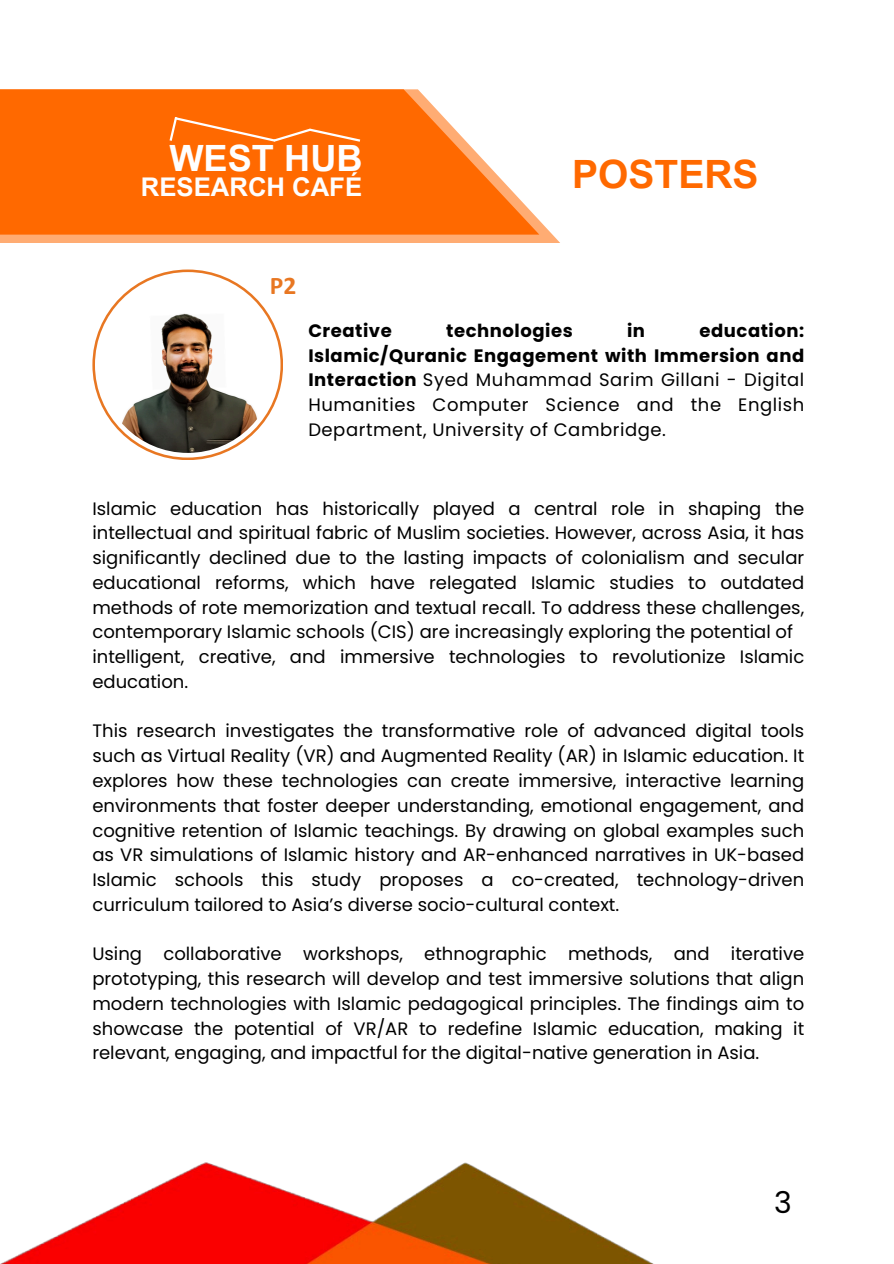
<style>
.page{position:relative;width:894px;height:1264px;background:#fff}
.page>*{position:absolute;margin:0;border:0;box-sizing:border-box;transform-origin:0 0}
.t1{font:700 39px "Arial MT Pro";color:#ff6900}
.t2{font:700 36.3px "Arial MT Pro";color:#fefefe}
.t3{font:30px "Poppins";color:#000}
.t4{font:700 25.8px "Arial MT Pro";color:#fefefe}
.t5{font:700 25.5px "Calibri";color:#e87722}
.t6{font:18px/24.8px "Poppins";color:#000;text-align:justify}
.t7{font:700 18px "Poppins";letter-spacing:.03em;color:#000}
.s1{font-weight:700}
</style>
<div class="page">
<svg style="left:92px;top:269px;width:191px;height:191px"></svg>
<div style="left:95px;top:272px;width:185px;height:185px;background:#fff;border-radius:50%"></div>
<img style="left:100px;top:277px;width:176px;height:176px;border-radius:50%">
<div style="left:0;top:220px;width:560px;height:23px;background:#ffac73"></div>
<svg style="left:0;top:89px;width:539px;height:146px;fill:#ff6900"></svg>
<svg style="left:168px;top:114px;width:194px;height:29px"></svg>
<img style="left:2px;top:444px;width:650px;height:819px">
<p class="t2" style="left:169px;top:145px;width:195px">WEST HUB</p>
<p class="t4" style="left:141px;top:177px;width:223px">RESEARCH CAFÉ</p>
<p class="t5" style="left:270px;top:275px;width:28px">P2</p>
<h2 class="t1" style="left:572px;top:159px;width:188px">POSTERS</h2>
<p class="t7" style="left:308px;top:318px;width:85px">Creative</p>
<p class="t7" style="left:446px;top:318px;width:128px">technologies</p>
<p class="t7" style="left:627px;top:318px;width:19px">in</p>
<p class="t6" style="left:308px;top:318px;width:497px;text-indent:391px"><span class="s1">education:<br>Islamic/Quranic Engagement with Immersion and Interaction</span> Syed Muhammad Sarim Gillani - Digital Humanities Computer Science and the English Department, University of Cambridge.</p>
<p class="t6" style="left:92px;top:496px;width:713px">Islamic education has historically played a central role in shaping the intellectual and spiritual fabric of Muslim societies. However, across Asia, it has significantly declined due to the lasting impacts of colonialism and secular educational reforms, which have relegated Islamic studies to outdated methods of rote memorization and textual recall. To address these challenges, contemporary Islamic schools (CIS) are increasingly exploring the potential of</p>
<h1 class="t6" style="left:92px;top:644px;width:713px">intelligent, creative, and immersive technologies to revolutionize Islamic education.</h1>
<h2 class="t6" style="left:92px;top:718px;width:713px">This research investigates the transformative role of advanced digital tools such as Virtual Reality (VR) and Augmented Reality (AR) in Islamic education. It explores how these technologies can create immersive, interactive learning environments that foster deeper understanding, emotional engagement, and cognitive retention of Islamic teachings. By drawing on global examples such as VR simulations of Islamic history and AR-enhanced narratives in UK-based Islamic schools this study proposes a co-created, technology-driven curriculum tailored to Asia’s diverse socio-cultural context.</h2>
<h1 class="t6" style="left:92px;top:941px;width:713px">Using collaborative workshops, ethnographic methods, and iterative prototyping, this research will develop and test immersive solutions that align modern technologies with Islamic pedagogical principles. The findings aim to showcase the potential of VR/AR to redefine Islamic education, making it relevant, engaging, and impactful for the digital-native generation in Asia.</h1>
<p class="t3" style="left:774px;top:1181px;width:19px">3</p>
</div>
